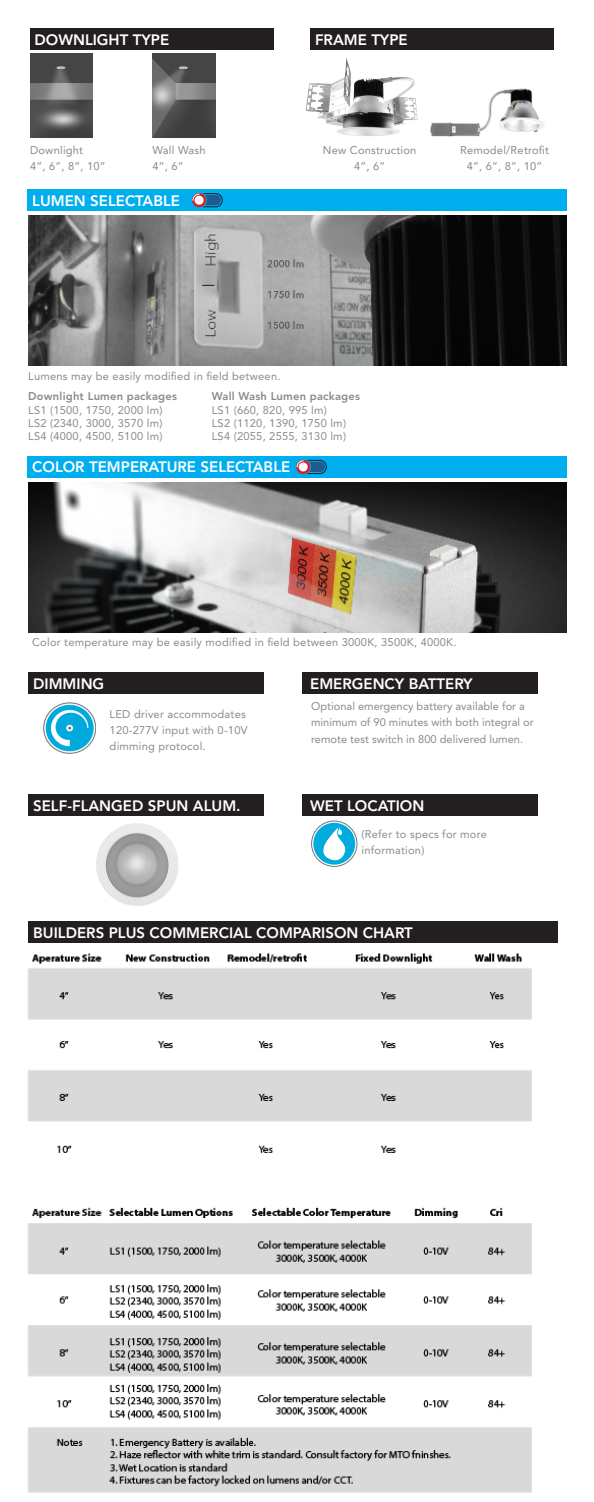
<style>
.page{position:relative;width:594px;height:1502px;background:#fff}
.page>*{position:absolute;margin:0;border:0;box-sizing:border-box;transform-origin:0 0}
.t1{font:800 15px "Avenir LT Std";color:#fff}
.t2{font:11.1px/16px "Avenir LT Std";letter-spacing:.02em;color:#8a8a8e}
.t3{font:11.1px/16px "Avenir LT Std";color:#8a8a8e}
.t4{font:800 11.1px "Avenir LT Std";letter-spacing:.02em;color:#8a8a8e}
</style>
<div class="page">
<img style="left:430px;top:88px;width:115px;height:49px">
<div style="left:28px;top:456px;width:539px;height:21px;background:#00aeef"></div>
<svg style="left:297px;top:460px;width:30px;height:14px"></svg>
<div style="left:28px;top:189px;width:539px;height:21px;background:#00aeef"></div>
<svg style="left:193px;top:193px;width:30px;height:14px"></svg>
<img style="left:28px;top:215px;width:539px;height:150px">
<img style="left:28px;top:482px;width:539px;height:150px">
<div style="left:30px;top:29px;width:244px;height:21px;background:#231f20"></div>
<div style="left:310px;top:29px;width:244px;height:21px;background:#231f20"></div>
<img style="left:30px;top:53px;width:63px;height:85px">
<img style="left:152px;top:53px;width:63px;height:85px">
<img style="left:58px;top:815px;width:160px;height:91px">
<div style="left:28px;top:672px;width:236px;height:21px;background:#231f20"></div>
<div style="left:302px;top:672px;width:236px;height:21px;background:#231f20"></div>
<div style="left:28px;top:794px;width:236px;height:21px;background:#231f20"></div>
<div style="left:28px;top:921px;width:530px;height:21px;background:#231f20"></div>
<div style="left:302px;top:794px;width:236px;height:21px;background:#231f20"></div>
<div style="left:313px;top:823px;width:42px;height:41px;background:#00abde;border-radius:50%"></div>
<div style="left:311px;top:820px;width:46px;height:47px;border:1px solid #737578;border-radius:50%"></div>
<svg style="left:318px;top:827px;width:31px;height:37px"></svg>
<img style="left:43px;top:702px;width:52px;height:51px">
<img style="left:305px;top:58px;width:113px;height:78px">
<img style="left:28px;top:942px;width:515px;height:551px">
<p class="t1" style="left:34px;top:31px;width:136px">DOWNLIGHT TYPE</p>
<p class="t1" style="left:315px;top:31px;width:94px">FRAME TYPE</p>
<p class="t2" style="left:30px;top:142px;width:55px">Downlight</p>
<p class="t2" style="left:30px;top:158px;width:77px">4”, 6”, 8”, 10”</p>
<p class="t2" style="left:152px;top:142px;width:55px">Wall Wash</p>
<p class="t2" style="left:152px;top:158px;width:33px">4”, 6”</p>
<p class="t1" style="left:32px;top:192px;width:149px">LUMEN SELECTABLE</p>
<p class="t2" style="left:323px;top:142px;width:95px">New Construction</p>
<p class="t2" style="left:354px;top:158px;width:33px">4”, 6”</p>
<p class="t2" style="left:460px;top:142px;width:90px">Remodel/Retrofit</p>
<p class="t2" style="left:467px;top:158px;width:77px">4”, 6”, 8”, 10”</p>
<p class="t2" style="left:28px;top:368px;width:254px">Lumens may be easily modified in field between.</p>
<p class="t4" style="left:28px;top:390px;width:150px">Downlight Lumen packages</p>
<p class="t2" style="left:28px;top:402px;width:136px">LS1 (1500, 1750, 2000 lm)</p>
<p class="t2" style="left:28px;top:415px;width:136px">LS2 (2340, 3000, 3570 lm)</p>
<p class="t2" style="left:28px;top:428px;width:136px">LS4 (4000, 4500, 5100 lm)</p>
<p class="t4" style="left:212px;top:390px;width:150px">Wall Wash Lumen packages</p>
<p class="t2" style="left:212px;top:402px;width:117px">LS1 (660, 820, 995 lm)</p>
<p class="t2" style="left:212px;top:415px;width:136px">LS2 (1120, 1390, 1750 lm)</p>
<p class="t2" style="left:212px;top:428px;width:136px">LS4 (2055, 2555, 3130 lm)</p>
<p class="t1" style="left:32px;top:458px;width:260px">COLOR TEMPERATURE SELECTABLE</p>
<p class="t2" style="left:32px;top:634px;width:426px">Color temperature may be easily modified in field between 3000K, 3500K, 4000K.</p>
<p class="t1" style="left:33px;top:675px;width:73px">DIMMING</p>
<p class="t2" style="left:110px;top:706px;width:139px">LED driver accommodates<br>120-277V input with 0-10V dimming protocol.</p>
<p class="t1" style="left:33px;top:797px;width:209px">SELF-FLANGED SPUN ALUM.</p>
<p class="t1" style="left:310px;top:675px;width:164px">EMERGENCY BATTERY</p>
<p class="t3" style="left:311px;top:698px;width:224px">Optional emergency battery available for a minimum of 90 minutes with both integral or remote test switch in 800 delivered lumen.</p>
<p class="t1" style="left:310px;top:797px;width:116px">WET LOCATION</p>
<p class="t2" style="left:362px;top:826px;width:127px">(Refer to specs for more information)</p>
<p class="t1" style="left:33px;top:924px;width:381px">BUILDERS PLUS COMMERCIAL COMPARISON CHART</p>
</div>
